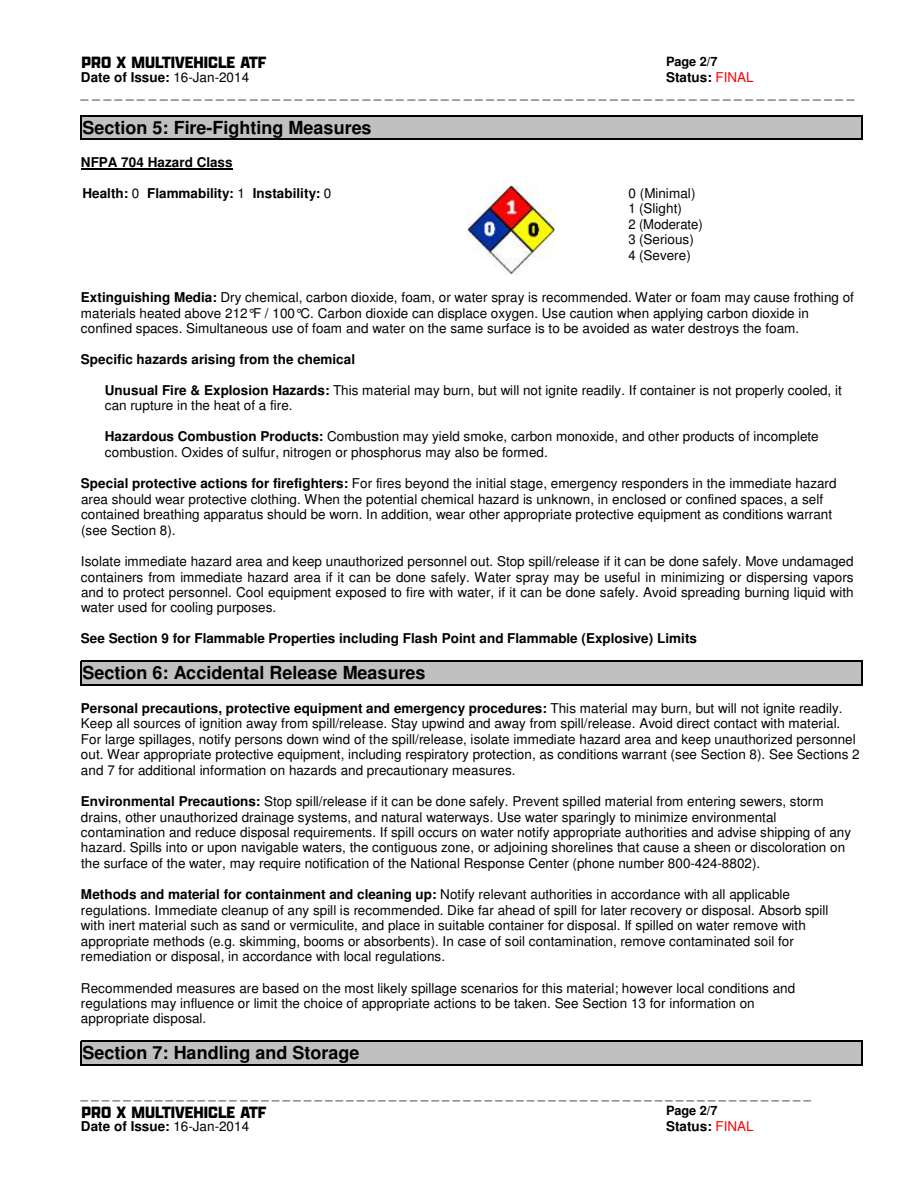
<style>
.page{position:relative;width:918px;height:1188px;background:#fff}
.page>*{position:absolute;margin:0;border:0;box-sizing:border-box;transform-origin:0 0}
.t1{font:700 18px "Helvetica";color:#000}
.t2{font:16.2px "PROX Bold";color:#000}
.t3{font:13.5px/15.5px "Helvetica";letter-spacing:.005em;color:#000}
.t4{font:700 13.5px "Helvetica";letter-spacing:.005em;color:#000}
.t5{font:12.75px "Helvetica";color:#000}
.t6{font:700 12.75px "Helvetica";letter-spacing:-.005em;color:#000}
.s1{font-weight:400}
.s2{font-weight:700}
.s3{color:#f00}
.s4{font-weight:400;color:#f00}
</style>
<div class="page">
<div style="left:81px;top:116px;width:782px;height:24px;background:#c0c0c0"></div>
<hr style="left:81px;top:116px;width:782px;height:1px;background:#010101">
<hr style="left:81px;top:139px;width:782px;height:1px;background:#010101">
<svg style="left:81px;top:117px;width:1px;height:22px"></svg>
<svg style="left:862px;top:117px;width:1px;height:22px"></svg>
<img style="left:467px;top:186px;width:88px;height:88px">
<div style="left:81px;top:661px;width:782px;height:24px;background:#c0c0c0"></div>
<hr style="left:81px;top:661px;width:782px;height:1px;background:#010101">
<hr style="left:81px;top:684px;width:782px;height:1px;background:#010101">
<svg style="left:81px;top:662px;width:1px;height:22px"></svg>
<svg style="left:862px;top:662px;width:1px;height:22px"></svg>
<div style="left:81px;top:1041px;width:782px;height:24px;background:#c0c0c0"></div>
<hr style="left:81px;top:1041px;width:782px;height:1px;background:#010101">
<hr style="left:81px;top:1064px;width:782px;height:1px;background:#010101">
<svg style="left:81px;top:1042px;width:1px;height:22px"></svg>
<svg style="left:862px;top:1042px;width:1px;height:22px"></svg>
<hr style="left:81px;top:169px;width:152px;height:1px;background:#000">
<p class="t3" style="left:81px;top:55px;width:208px">778632 - MaxPro Multivehicle ATF</p>
<p class="t6" style="left:666px;top:57px;width:53px">Page 2/7</p>
<p class="t4" style="left:81px;top:72px;width:170px">Date of Issue: <span class="s1">16-Jan-2014</span></p>
<p class="t2" style="left:82px;top:55px;width:186px">PRO X MULTIVEHICLE ATF</p>
<p class="t3" style="left:81px;top:70px;width:775px;line-height:15.9px;text-indent:585px"><span class="s2">Status:</span> <span class="s3">FINAL<br></span>_ _ _ _ _ _ _ _ _ _ _ _ _ _ _ _ _ _ _ _ _ _ _ _ _ _ _ _ _ _ _ _ _ _ _ _ _ _ _ _ _ _ _ _ _ _ _ _ _ _ _ _ _ _ _ _ _ _ _ _ _ _ _ _ _ _ _ _ _</p>
<h1 class="t1" style="left:82px;top:121px;width:291px">Section 5: Fire-Fighting Measures</h1>
<p class="t4" style="left:81px;top:157px;width:153px">NFPA 704 Hazard Class</p>
<p class="t4" style="left:82px;top:188px;width:250px">Health: <span class="s1">0</span> Flammability: <span class="s1">1</span> Instability: <span class="s1">0</span></p>
<p class="t3" style="left:629px;top:187px;width:76px">0 (Minimal)<br>1 (Slight)<br>2 (Moderate)<br>3 (Serious)<br>4 (Severe)</p>
<p class="t3" style="left:81px;top:291px;width:775px"><span class="s2">Extinguishing Media:</span> Dry chemical, carbon dioxide, foam, or water spray is recommended. Water or foam may cause frothing of materials heated above 212°F / 100°C. Carbon dioxide can displace oxygen. Use caution when applying carbon dioxide in confined spaces. Simultaneous use of foam and water on the same surface is to be avoided as water destroys the foam.</p>
<p class="t4" style="left:81px;top:354px;width:276px">Specific hazards arising from the chemical</p>
<p class="t3" style="left:105px;top:383px;width:739px"><span class="s2">Unusual Fire &amp; Explosion Hazards:</span> This material may burn, but will not ignite readily. If container is not properly cooled, it can rupture in the heat of a fire.</p>
<p class="t3" style="left:105px;top:430px;width:715px"><span class="s2">Hazardous Combustion Products:</span> Combustion may yield smoke, carbon monoxide, and other products of incomplete combustion. Oxides of sulfur, nitrogen or phosphorus may also be formed.</p>
<p class="t3" style="left:81px;top:477px;width:757px"><span class="s2">Special protective actions for firefighters:</span> For fires beyond the initial stage, emergency responders in the immediate hazard area should wear protective clothing. When the potential chemical hazard is unknown, in enclosed or confined spaces, a self contained breathing apparatus should be worn. In addition, wear other appropriate protective equipment as conditions warrant (see Section 8).</p>
<p class="t3" style="left:81px;top:555px;width:774px;text-align:justify">Isolate immediate hazard area and keep unauthorized personnel out. Stop spill/release if it can be done safely. Move undamaged containers from immediate hazard area if it can be done safely. Water spray may be useful in minimizing or dispersing vapors and to protect personnel. Cool equipment exposed to fire with water, if it can be done safely. Avoid spreading burning liquid with water used for cooling purposes.</p>
<p class="t4" style="left:81px;top:633px;width:618px">See Section 9 for Flammable Properties including Flash Point and Flammable (Explosive) Limits</p>
<h1 class="t1" style="left:82px;top:666px;width:345px">Section 6: Accidental Release Measures</h1>
<p class="t3" style="left:81px;top:701px;width:780px"><span class="s2">Personal precautions, protective equipment and emergency procedures:</span> This material may burn, but will not ignite readily.<br>Keep all sources of ignition away from spill/release. Stay upwind and away from spill/release. Avoid direct contact with material.<br>For large spillages, notify persons down wind of the spill/release, isolate immediate hazard area and keep unauthorized personnel out. Wear appropriate protective equipment, including respiratory protection, as conditions warrant (see Section 8). See Sections 2 and 7 for additional information on hazards and precautionary measures.</p>
<p class="t3" style="left:81px;top:795px;width:772px"><span class="s2">Environmental Precautions:</span> Stop spill/release if it can be done safely. Prevent spilled material from entering sewers, storm drains, other unauthorized drainage systems, and natural waterways. Use water sparingly to minimize environmental contamination and reduce disposal requirements. If spill occurs on water notify appropriate authorities and advise shipping of any hazard. Spills into or upon navigable waters, the contiguous zone, or adjoining shorelines that cause a sheen or discoloration on the surface of the water, may require notification of the National Response Center (phone number 800-424-8802).</p>
<p class="t3" style="left:81px;top:888px;width:749px"><span class="s2">Methods and material for containment and cleaning up:</span> Notify relevant authorities in accordance with all applicable regulations. Immediate cleanup of any spill is recommended. Dike far ahead of spill for later recovery or disposal. Absorb spill with inert material such as sand or vermiculite, and place in suitable container for disposal. If spilled on water remove with appropriate methods (e.g. skimming, booms or absorbents). In case of soil contamination, remove contaminated soil for remediation or disposal, in accordance with local regulations.</p>
<p class="t3" style="left:81px;top:981px;width:716px">Recommended measures are based on the most likely spillage scenarios for this material; however local conditions and regulations may influence or limit the choice of appropriate actions to be taken. See Section 13 for information on appropriate disposal.</p>
<h1 class="t1" style="left:82px;top:1046px;width:279px">Section 7: Handling and Storage</h1>
<p class="t5" style="left:81px;top:1090px;width:732px">_ _ _ _ _ _ _ _ _ _ _ _ _ _ _ _ _ _ _ _ _ _ _ _ _ _ _ _ _ _ _ _ _ _ _ _ _ _ _ _ _ _ _ _ _ _ _ _ _ _ _ _ _ _ _ _ _ _ _ _ _ _ _ _ _ _ _ _ _</p>
<p class="t3" style="left:81px;top:1104px;width:208px">778632 - MaxPro Multivehicle ATF</p>
<p class="t6" style="left:666px;top:1106px;width:53px">Page 2/7</p>
<p class="t4" style="left:81px;top:1121px;width:170px">Date of Issue: <span class="s1">16-Jan-2014</span></p>
<p class="t4" style="left:666px;top:1121px;width:89px">Status: <span class="s4">FINAL</span></p>
<p class="t2" style="left:82px;top:1105px;width:186px">PRO X MULTIVEHICLE ATF</p>
</div>
